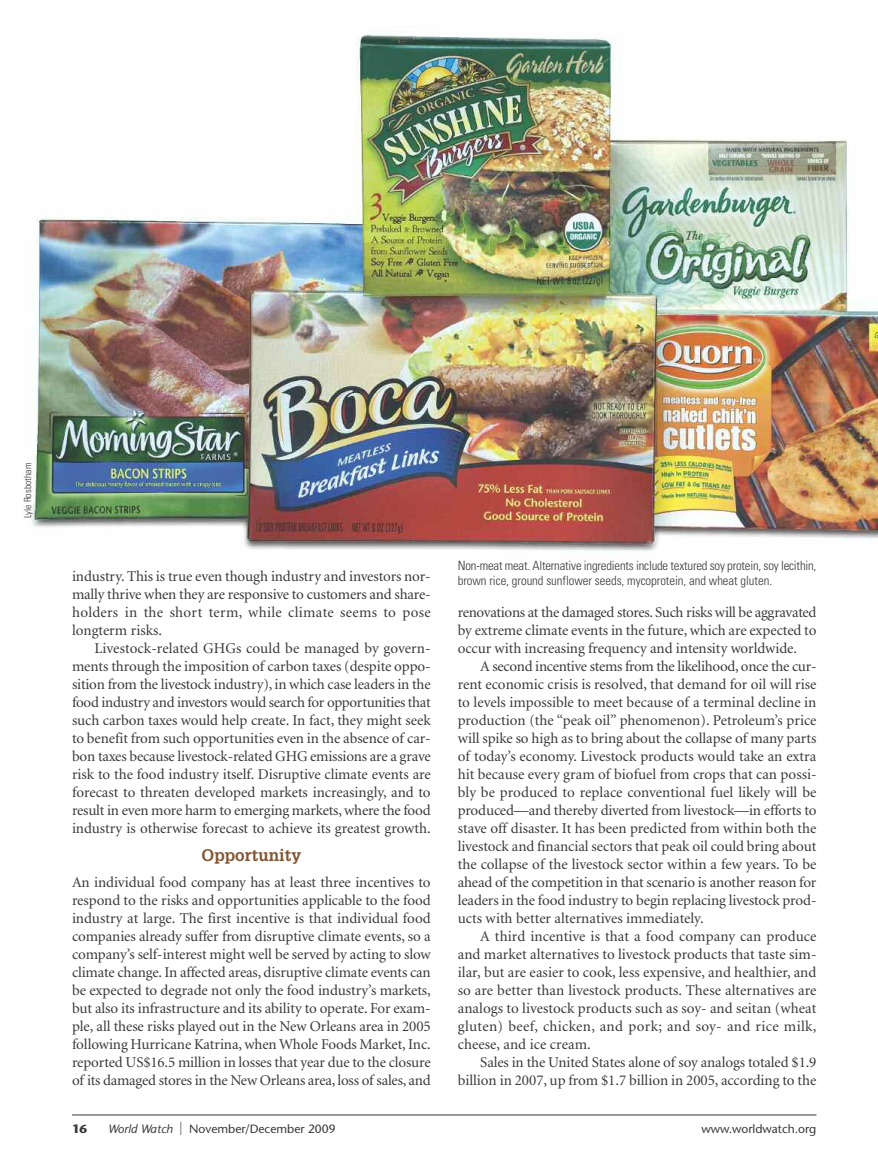
<style>
.page{position:relative;width:878px;height:1175px;background:#fff}
.page>*{position:absolute;margin:0;border:0;box-sizing:border-box;transform-origin:0 0}
.t1{font:700 16.5px "Glypha";color:#845531}
.t2{font:15px/18px "Minion";letter-spacing:-.005em;color:#393839;text-align:justify}
.t3{font:300 condensed 12.75px/15px "Univers";letter-spacing:-.015em;color:#393839}
.t4{font:12px "Stone Sans";color:#393839}
.t5{font:700 12px "Stone Sans";color:#393839}
.t6{font:300 condensed 9.75px "Univers";color:#393839}
.s1{font-style:italic}
.s2{font-size:18px}
</style>
<div class="page">
<img style="left:31px;top:31px;width:847px;height:520px">
<hr style="left:72px;top:1114px;width:744px;height:1px;background:#393839">
<p class="t6" style="left:24px;top:518px;width:57px;rotate:-90deg">Lyle Rosbotham</p>
<p class="t2" style="left:72px;top:568px;width:360px">industry. This is true even though industry and investors nor&shy;mally thrive when they are responsive to customers and share&shy;holders in the short term, while climate seems to pose longterm risks.</p>
<p class="t2" style="left:72px;top:640px;width:360px;text-indent:23px">Livestock-related GHGs could be managed by govern&shy;ments through the imposition of carbon taxes (despite oppo&shy;sition from the livestock industry), in which case leaders in the food industry and investors would search for opportunities that such carbon taxes would help create. In fact, they might seek to benefit from such opportunities even in the absence of car&shy;bon taxes because livestock-related GHG emissions are a grave risk to the food industry itself. Disruptive climate events are forecast to threaten developed markets increasingly, and to result in even more harm to emerging markets, where the food industry is otherwise forecast to achieve its greatest growth.</p>
<p class="t1" style="left:201px;top:846px;width:101px">Opportunity</p>
<p class="t2" style="left:72px;top:874px;width:360px">An individual food company has at least three incentives to respond to the risks and opportunities applicable to the food industry at large. The first incentive is that individual food companies already suffer from disruptive climate events, so a company’s self-interest might well be served by acting to slow climate change. In affected areas, disruptive climate events can be expected to degrade not only the food industry’s markets, but also its infrastructure and its ability to operate. For exam&shy;ple, all these risks played out in the New Orleans area in 2005 following Hurricane Katrina, when Whole Foods Market, Inc. reported US$16.5 million in losses that year due to the closure of its damaged stores in the New Orleans area, loss of sales, and</p>
<p class="t3" style="left:458px;top:558px;width:360px">Non-meat meat. Alternative ingredients include textured soy protein, soy lecithin, brown rice, ground sunflower seeds, mycoprotein, and wheat gluten.</p>
<p class="t2" style="left:458px;top:604px;width:360px">renovations at the damaged stores. Such risks will be aggravated by extreme climate events in the future, which are expected to occur with increasing frequency and intensity worldwide.</p>
<p class="t2" style="left:458px;top:658px;width:360px;text-indent:22px">A second incentive stems from the likelihood, once the cur&shy;rent economic crisis is resolved, that demand for oil will rise to levels impossible to meet because of a terminal decline in production (the “peak oil” phenomenon). Petroleum’s price will spike so high as to bring about the collapse of many parts of today’s economy. Livestock products would take an extra hit because every gram of biofuel from crops that can possi&shy;bly be produced to replace conventional fuel likely will be produced—and thereby diverted from livestock—in efforts to stave off disaster. It has been predicted from within both the livestock and financial sectors that peak oil could bring about the collapse of the livestock sector within a few years. To be ahead of the competition in that scenario is another reason for leaders in the food industry to begin replacing livestock prod&shy;ucts with better alternatives immediately.</p>
<p class="t2" style="left:458px;top:928px;width:360px;text-indent:23px">A third incentive is that a food company can produce and market alternatives to livestock products that taste sim&shy;ilar, but are easier to cook, less expensive, and healthier, and so are better than livestock products. These alternatives are analogs to livestock products such as soy- and seitan (wheat gluten) beef, chicken, and pork; and soy- and rice milk, cheese, and ice cream.</p>
<p class="t2" style="left:458px;top:1054px;width:360px;text-align:right">Sales in the United States alone of soy analogs totaled $1.9 billion in 2007, up from $1.7 billion in 2005, according to the</p>
<p class="t5" style="left:72px;top:1123px;width:17px">16</p>
<p class="t4" style="left:108px;top:1123px;width:229px"><span class="s1">World Watch</span> <span class="s2">|</span> November/December 2009</p>
<p class="t4" style="left:701px;top:1123px;width:116px">www.worldwatch.org</p>
</div>
